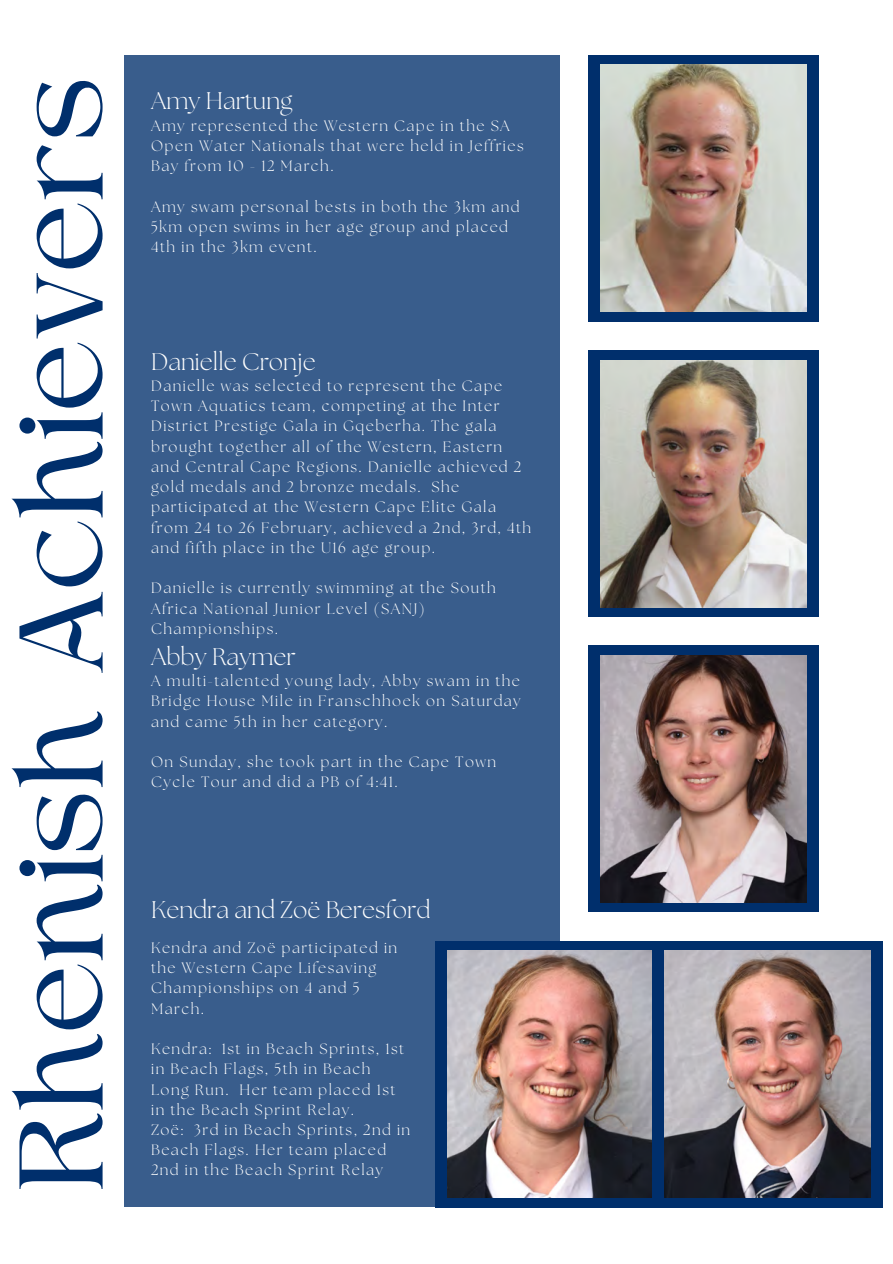
<style>
.page{position:relative;width:893px;height:1264px;background:#fff}
.page>*{position:absolute;margin:0;border:0;box-sizing:border-box;transform-origin:0 0}
.t1{font:121.35px "Higuen";color:#002f6c}
.t2{font:300 24px "The Seasons";color:#fff}
.t3{font:300 15px/20.2px "The Seasons";letter-spacing:.095em;color:#fff}
</style>
<div class="page">
<div style="left:124px;top:55px;width:435px;height:1151px;background:#395d8c"></div>
<div style="left:588px;top:55px;width:230px;height:266px;background:#002f6c"></div>
<img style="left:600px;top:65px;width:206px;height:247px">
<div style="left:588px;top:350px;width:230px;height:266px;background:#002f6c"></div>
<img style="left:600px;top:360px;width:206px;height:247px">
<div style="left:588px;top:645px;width:230px;height:267px;background:#002f6c"></div>
<img style="left:600px;top:655px;width:206px;height:247px">
<div style="left:435px;top:940px;width:230px;height:267px;background:#002f6c"></div>
<img style="left:447px;top:950px;width:205px;height:247px">
<div style="left:652px;top:940px;width:230px;height:267px;background:#002f6c"></div>
<img style="left:664px;top:950px;width:206px;height:247px">
<h1 class="t1" style="left:12px;top:1188px;width:1117px;rotate:-90deg">Rhenish Achievers</h1>
<h2 class="t2" style="left:151px;top:90px;width:143px">Amy Hartung</h2>
<p class="t3" style="left:151px;top:117px;width:374px">Amy represented the Western Cape in the SA<br>Open Water Nationals that were held in Jeffries<br>Bay from 10 - 12 March.</p>
<p class="t3" style="left:151px;top:198px;width:370px">Amy swam personal bests in both the 3km and<br>5km open swims in her age group and placed<br>4th in the 3km event.</p>
<h2 class="t2" style="left:151px;top:351px;width:166px">Danielle Cronje</h2>
<p class="t3" style="left:151px;top:377px;width:381px">Danielle was selected to represent the Cape Town Aquatics team, competing at the Inter District Prestige Gala in Gqeberha. The gala brought together all of the Western, Eastern and Central Cape Regions. Danielle achieved 2 gold medals and 2 bronze medals. She participated at the Western Cape Elite Gala from 24 to 26 February, achieved a 2nd, 3rd, 4th and fifth place in the U16 age group.</p>
<p class="t3" style="left:151px;top:579px;width:346px">Danielle is currently swimming at the South<br>Africa National Junior Level (SANJ)<br>Championships.</p>
<h2 class="t2" style="left:151px;top:646px;width:146px">Abby Raymer</h2>
<p class="t3" style="left:151px;top:672px;width:371px;text-align:justify">A multi-talented young lady, Abby swam in the Bridge House Mile in Franschhoek on Saturday and came 5th in her category.</p>
<p class="t3" style="left:151px;top:753px;width:346px">On Sunday, she took part in the Cape Town<br>Cycle Tour and did a PB of 4:41.</p>
<h2 class="t2" style="left:151px;top:898px;width:280px">Kendra and Zoë Beresford</h2>
<p class="t3" style="left:151px;top:938px;width:247px">Kendra and Zoë participated in the Western Cape Lifesaving<br>Championships on 4 and 5<br>March.</p>
<p class="t3" style="left:151px;top:1039px;width:260px">Kendra: 1st in Beach Sprints, 1st in Beach Flags, 5th in Beach<br>Long Run. Her team placed 1st in the Beach Sprint Relay.<br>Zoë: 3rd in Beach Sprints, 2nd in<br>Beach Flags. Her team placed<br>2nd in the Beach Sprint Relay</p>
</div>
